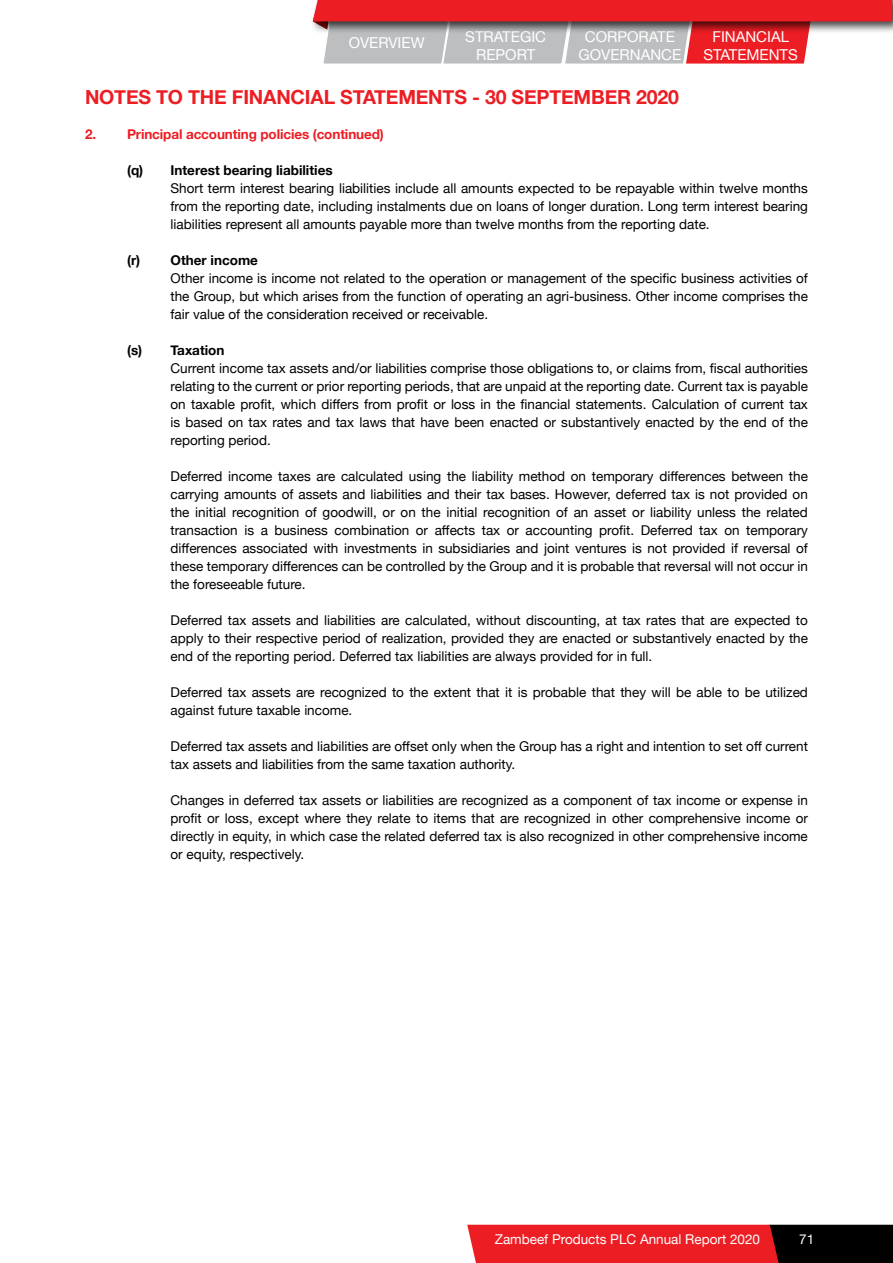
<style>
.page{position:relative;width:893px;height:1263px;background:#fff}
.page>*{position:absolute;margin:0;border:0;box-sizing:border-box;transform-origin:0 0}
.t1{font:700 19.5px "Helvetica Neue";letter-spacing:-.01em;color:#ed1d24}
.t2{font:15px/18px "Helvetica Neue";color:#fff;text-align:center}
.t3{font:13.5px/18px "Helvetica Neue";color:#000;text-align:justify}
.t4{font:700 13.5px "Helvetica Neue";color:#000}
.t5{font:700 13.5px "Helvetica Neue";letter-spacing:-.01em;color:#ed1d24}
.t6{font:13.5px "Helvetica Neue";color:#fff}
</style>
<div class="page">
<svg style="left:313px;top:0;width:579px;height:64px;background:#cf7175"></svg>
<svg style="left:467px;top:1225px;width:426px;height:38px;background:#ab171c"></svg>
<p class="t2" style="left:349px;top:35px;width:77px">OVERVIEW</p>
<p class="t2" style="left:465px;top:28px;width:82px">STRATEGIC<br>REPORT</p>
<p class="t2" style="left:578px;top:28px;width:104px">CORPORATE<br>GOVERNANCE</p>
<p class="t2" style="left:703px;top:28px;width:96px">FINANCIAL<br>STATEMENTS</p>
<h1 class="t1" style="left:85px;top:82px;width:596px">NOTES TO THE FINANCIAL STATEMENTS - 30 SEPTEMBER 2020</h1>
<p class="t5" style="left:85px;top:123px;width:300px">2. Principal accounting policies (continued)</p>
<p class="t4" style="left:127px;top:159px;width:207px">(q) Interest bearing liabilities</p>
<p class="t3" style="left:171px;top:180px;width:639px">Short term interest bearing liabilities include all amounts expected to be repayable within twelve months from the reporting date, including instalments due on loans of longer duration. Long term interest bearing liabilities represent all amounts payable more than twelve months from the reporting date.</p>
<p class="t4" style="left:127px;top:249px;width:132px">(r) Other income</p>
<p class="t3" style="left:171px;top:270px;width:639px">Other income is income not related to the operation or management of the specific business activities of the Group, but which arises from the function of operating an agri-business. Other income comprises the fair value of the consideration received or receivable.</p>
<p class="t4" style="left:127px;top:339px;width:99px">(s) Taxation</p>
<p class="t3" style="left:171px;top:360px;width:639px">Current income tax assets and/or liabilities comprise those obligations to, or claims from, fiscal authorities relating to the current or prior reporting periods, that are unpaid at the reporting date. Current tax is payable on taxable profit, which differs from profit or loss in the financial statements. Calculation of current tax is based on tax rates and tax laws that have been enacted or substantively enacted by the end of the reporting period.</p>
<p class="t3" style="left:171px;top:467px;width:639px">Deferred income taxes are calculated using the liability method on temporary differences between the carrying amounts of assets and liabilities and their tax bases. However, deferred tax is not provided on the initial recognition of goodwill, or on the initial recognition of an asset or liability unless the related transaction is a business combination or affects tax or accounting profit. Deferred tax on temporary differences associated with investments in subsidiaries and joint ventures is not provided if reversal of these temporary differences can be controlled by the Group and it is probable that reversal will not occur in the foreseeable future.</p>
<p class="t3" style="left:171px;top:611px;width:639px">Deferred tax assets and liabilities are calculated, without discounting, at tax rates that are expected to apply to their respective period of realization, provided they are enacted or substantively enacted by the end of the reporting period. Deferred tax liabilities are always provided for in full.</p>
<p class="t3" style="left:171px;top:683px;width:639px">Deferred tax assets are recognized to the extent that it is probable that they will be able to be utilized against future taxable income.</p>
<p class="t3" style="left:171px;top:737px;width:639px">Deferred tax assets and liabilities are offset only when the Group has a right and intention to set off current tax assets and liabilities from the same taxation authority.</p>
<p class="t3" style="left:171px;top:791px;width:639px">Changes in deferred tax assets or liabilities are recognized as a component of tax income or expense in profit or loss, except where they relate to items that are recognized in other comprehensive income or directly in equity, in which case the related deferred tax is also recognized in other comprehensive income or equity, respectively.</p>
<p class="t6" style="left:495px;top:1229px;width:267px">Zambeef Products PLC Annual Report 2020</p>
<p class="t6" style="left:799px;top:1229px;width:17px">71</p>
</div>
